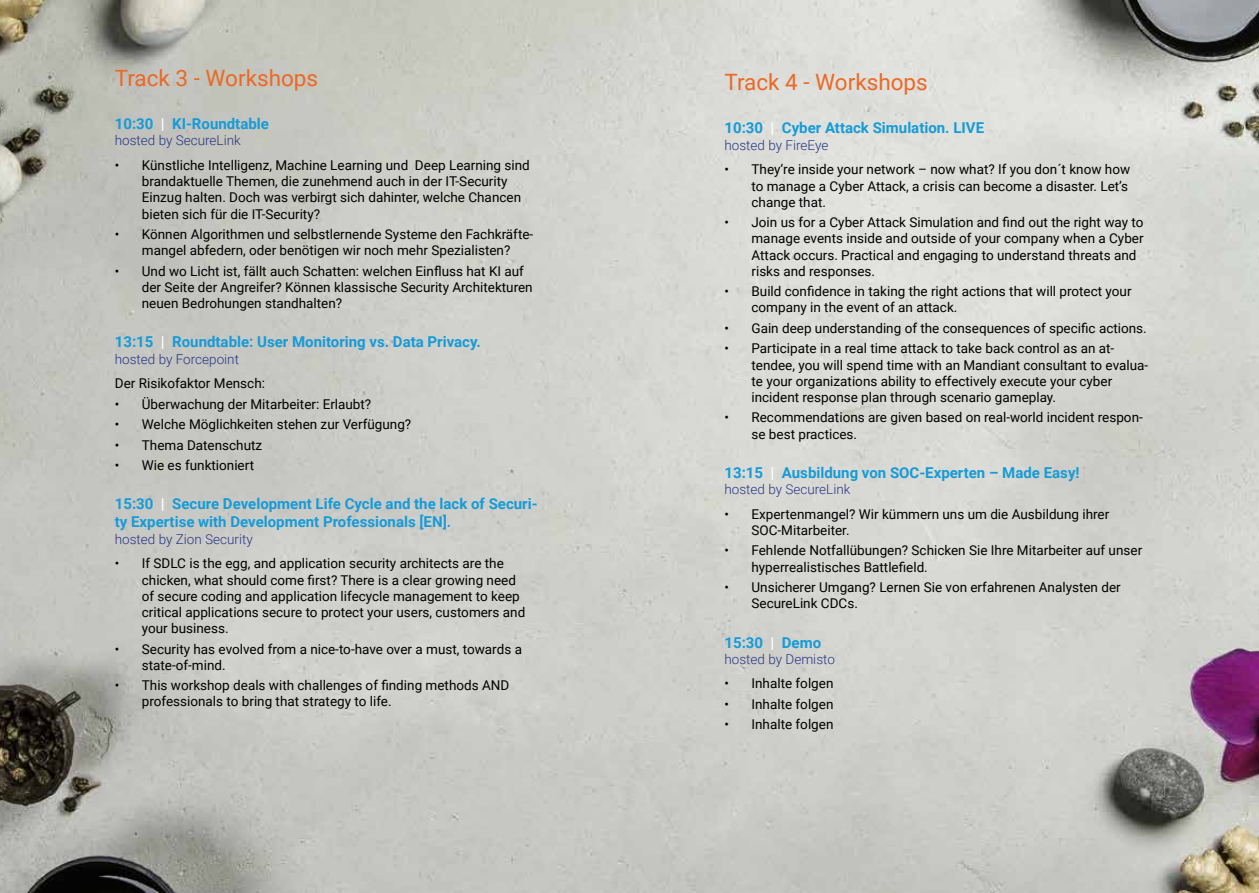
<style>
.page{position:relative;width:1259px;height:893px;background:#fff}
.page>*{position:absolute;margin:0;border:0;box-sizing:border-box;transform-origin:0 0}
.t1{font:22.5px "Roboto";color:#ec6825}
.t2{font:700 15px/18px "Roboto";color:#169bd7}
.t3{font:13.5px/16.2px "Roboto";color:#000}
.t4{font:300 13.5px "Roboto";color:#283583}
.s1{color:#fff}
</style>
<div class="page">
<img style="left:0;top:0;width:1259px;height:893px">
<h1 class="t1" style="left:115px;top:62px;width:205px">Track 3 - Workshops</h1>
<p class="t2" style="left:115px;top:114px;width:156px">10:30 <span class="s1">|</span> KI-Roundtable</p>
<p class="t4" style="left:115px;top:131px;width:127px">hosted by SecureLink</p>
<p class="t3" style="left:142px;top:157px;width:389px;text-indent:-27px">• Künstliche Intelligenz, Machine Learning und Deep Learning sind brandaktuelle Themen, die zunehmend auch in der IT-Security Einzug halten. Doch was verbirgt sich dahinter, welche Chancen bieten sich für die IT-Security?</p>
<p class="t3" style="left:115px;top:226px;width:420px;text-align:center">• Können Algorithmen und selbstlernende Systeme den Fachkräfte&shy;mangel abfedern, oder benötigen wir noch mehr Spezialisten?</p>
<p class="t3" style="left:142px;top:262px;width:392px;text-indent:-27px">• Und wo Licht ist, fällt auch Schatten: welchen Einfluss hat KI auf der Seite der Angreifer? Können klassische Security Architekturen neuen Bedrohungen standhalten?</p>
<p class="t2" style="left:115px;top:333px;width:367px">13:15 <span class="s1">|</span> Roundtable: User Monitoring vs. Data Privacy.</p>
<p class="t4" style="left:115px;top:349px;width:126px">hosted by Forcepoint</p>
<p class="t3" style="left:115px;top:375px;width:152px">Der Risikofaktor Mensch:</p>
<p class="t3" style="left:115px;top:395px;width:258px">• Überwachung der Mitarbeiter: Erlaubt?</p>
<p class="t3" style="left:115px;top:416px;width:298px">• Welche Möglichkeiten stehen zur Verfügung?</p>
<p class="t3" style="left:115px;top:436px;width:149px">• Thema Datenschutz</p>
<p class="t3" style="left:115px;top:457px;width:141px">• Wie es funktioniert</p>
<p class="t2" style="left:115px;top:494px;width:424px">15:30 <span class="s1">|</span> Secure Development Life Cycle and the lack of Securi&shy;ty Expertise with Development Professionals [EN].</p>
<p class="t4" style="left:115px;top:529px;width:139px">hosted by Zion Security</p>
<p class="t3" style="left:142px;top:555px;width:385px;text-indent:-27px">• If SDLC is the egg, and application security architects are the chicken, what should come first? There is a clear growing need of secure coding and application lifecycle management to keep critical applications secure to protect your users, customers and your business.</p>
<p class="t3" style="left:142px;top:640px;width:382px;text-indent:-27px">• Security has evolved from a nice-to-have over a must, towards a state-of-mind.</p>
<p class="t3" style="left:142px;top:677px;width:369px;text-indent:-27px">• This workshop deals with challenges of finding methods AND professionals to bring that strategy to life.</p>
<h1 class="t1" style="left:724px;top:66px;width:205px">Track 4 - Workshops</h1>
<p class="t2" style="left:724px;top:118px;width:261px">10:30 <span class="s1">|</span> Cyber Attack Simulation. LIVE</p>
<p class="t4" style="left:724px;top:135px;width:105px">hosted by FireEye</p>
<p class="t3" style="left:751px;top:161px;width:380px;text-indent:-27px">• They‘re inside your network – now what? If you don´t know how to manage a Cyber Attack, a crisis can become a disaster. Let’s change that.</p>
<p class="t3" style="left:751px;top:214px;width:394px;text-indent:-27px">• Join us for a Cyber Attack Simulation and find out the right way to manage events inside and outside of your company when a Cyber Attack occurs. Practical and engaging to understand threats and risks and responses.</p>
<p class="t3" style="left:751px;top:283px;width:381px;text-indent:-27px">• Build confidence in taking the right actions that will protect your company in the event of an attack.</p>
<p class="t3" style="left:724px;top:319px;width:424px">• Gain deep understanding of the consequences of specific actions.</p>
<p class="t3" style="left:751px;top:340px;width:398px;text-indent:-27px">• Participate in a real time attack to take back control as an at&shy;tendee, you will spend time with an Mandiant consultant to evalua&shy;te your organizations ability to effectively execute your cyber incident response plan through scenario gameplay.</p>
<p class="t3" style="left:751px;top:409px;width:393px;text-indent:-27px">• Recommendations are given based on real-world incident respon&shy;se best practices.</p>
<p class="t2" style="left:724px;top:463px;width:357px">13:15 <span class="s1">|</span> Ausbildung von SOC-Experten – Made Easy!</p>
<p class="t4" style="left:724px;top:480px;width:127px">hosted by SecureLink</p>
<p class="t3" style="left:751px;top:505px;width:359px;text-indent:-27px">• Expertenmangel? Wir kümmern uns um die Ausbildung ihrer<br>SOC-Mitarbeiter.</p>
<p class="t3" style="left:751px;top:542px;width:392px;text-indent:-27px">• Fehlende Notfallübungen? Schicken Sie Ihre Mitarbeiter auf unser hyperrealistisches Battlefield.</p>
<p class="t3" style="left:751px;top:579px;width:371px;text-indent:-27px">• Unsicherer Umgang? Lernen Sie von erfahrenen Analysten der<br>SecureLink CDCs.</p>
<p class="t2" style="left:724px;top:633px;width:98px">15:30 <span class="s1">|</span> Demo</p>
<p class="t4" style="left:724px;top:649px;width:112px">hosted by Demisto</p>
<p class="t3" style="left:724px;top:675px;width:110px">• Inhalte folgen</p>
<p class="t3" style="left:724px;top:695px;width:110px">• Inhalte folgen</p>
<p class="t3" style="left:724px;top:716px;width:110px">• Inhalte folgen</p>
</div>
